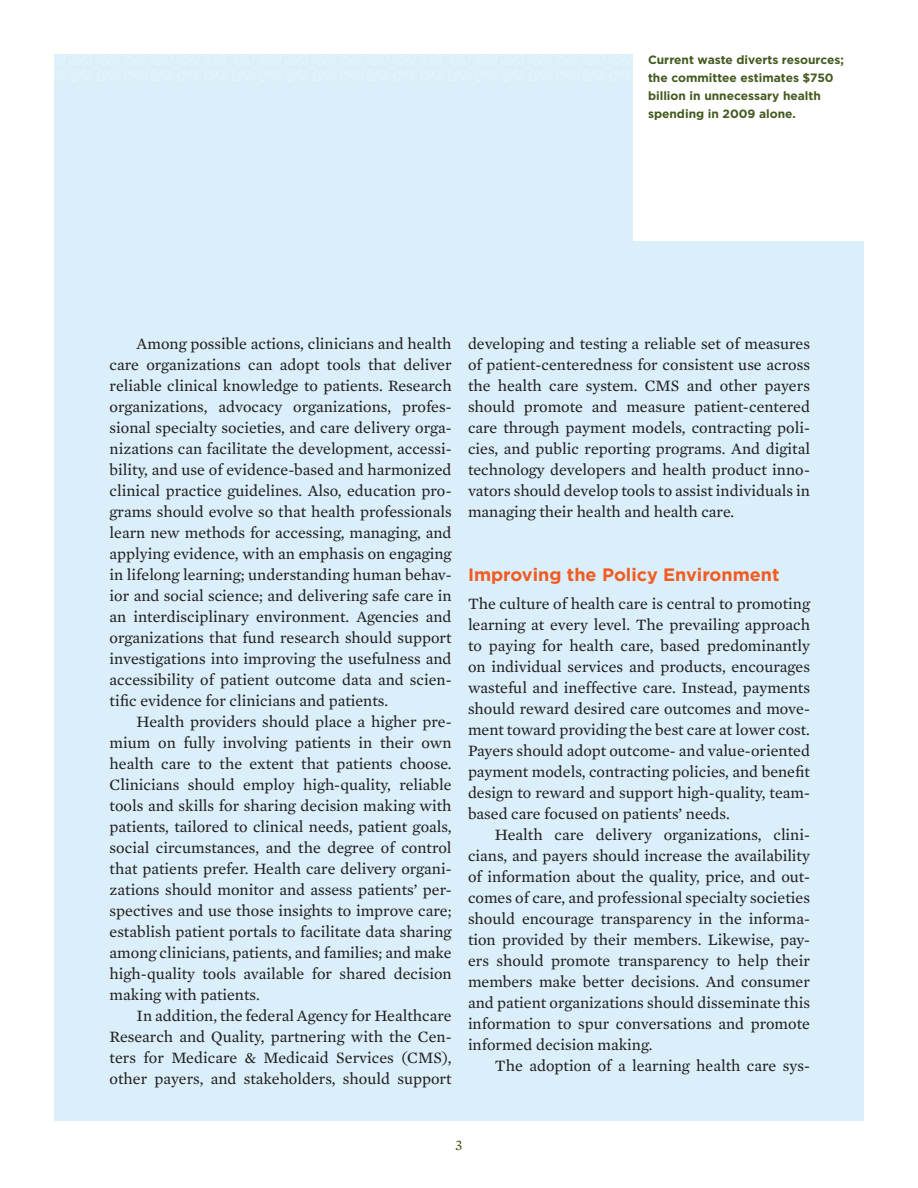
<style>
.page{position:relative;width:918px;height:1188px;background:#fff}
.page>*{position:absolute;margin:0;border:0;box-sizing:border-box;transform-origin:0 0}
.Header_B{font:700 18px "Gotham";color:#f25b21}
.Body_Text{font:16.2px/21px "Mercury Text G2";color:#231f20;text-align:justify}
.t1{font:15px "Mercury Text G2";color:#44591f}
.Sidebar{font:700 12px/18px "Gotham";color:#44591f}
</style>
<div class="page">
<div style="left:54px;top:54px;width:810px;height:1066px;background:#daeffa"></div>
<div style="left:39px;top:54px;width:825px;height:27px;background:#def1fa"></div>
<div style="left:633px;top:36px;width:251px;height:205px;background:#fff"></div>
<p class="Sidebar" style="left:648px;top:51px;width:198px">Current waste diverts resources; the committee estimates $750 billion in unnecessary health spending in 2009 alone.</p>
<p class="Body_Text" style="left:110px;top:332px;width:344px;text-indent:27px">Among possible actions, clinicians and health care organizations can adopt tools that deliver reliable clinical knowledge to patients. Research organizations, advocacy organizations, profes&shy;sional specialty societies, and care delivery orga&shy;nizations can facilitate the development, accessi&shy;bility, and use of evidence-based and harmonized clinical practice guidelines. Also, education pro&shy;grams should evolve so that health professionals learn new methods for accessing, managing, and applying evidence, with an emphasis on engaging in lifelong learning; understanding human behav&shy;ior and social science; and delivering safe care in an interdisciplinary environment. Agencies and organizations that fund research should support investigations into improving the usefulness and accessibility of patient outcome data and scien&shy;tific evidence for clinicians and patients.</p>
<p class="Body_Text" style="left:110px;top:710px;width:344px;text-indent:27px">Health providers should place a higher pre&shy;mium on fully involving patients in their own health care to the extent that patients choose.<br>Clinicians should employ high-quality, reliable tools and skills for sharing decision making with patients, tailored to clinical needs, patient goals, social circumstances, and the degree of control that patients prefer. Health care delivery organi&shy;zations should monitor and assess patients’ per&shy;spectives and use those insights to improve care; establish patient portals to facilitate data sharing among clinicians, patients, and families; and make high-quality tools available for shared decision making with patients.</p>
<p class="Body_Text" style="left:110px;top:1004px;width:344px;text-indent:27px">In addition, the federal Agency for Healthcare Research and Quality, partnering with the Cen&shy;ters for Medicare &amp; Medicaid Services (CMS), other payers, and stakeholders, should support</p>
<p class="Body_Text" style="left:468px;top:332px;width:344px">developing and testing a reliable set of measures of patient-centeredness for consistent use across the health care system. CMS and other payers should promote and measure patient-centered care through payment models, contracting poli&shy;cies, and public reporting programs. And digital technology developers and health product inno&shy;vators should develop tools to assist individuals in managing their health and health care.</p>
<p class="Header_B" style="left:468px;top:564px;width:313px">Improving the Policy Environment</p>
<p class="Body_Text" style="left:468px;top:593px;width:344px">The culture of health care is central to promoting learning at every level. The prevailing approach to paying for health care, based predominantly on individual services and products, encourages wasteful and ineffective care. Instead, payments should reward desired care outcomes and move&shy;ment toward providing the best care at lower cost.<br>Payers should adopt outcome- and value-oriented payment models, contracting policies, and benefit design to reward and support high-quality, team&shy;based care focused on patients’ needs.</p>
<p class="Body_Text" style="left:468px;top:824px;width:344px;text-indent:27px">Health care delivery organizations, clini&shy;cians, and payers should increase the availability of information about the quality, price, and out&shy;comes of care, and professional specialty societies should encourage transparency in the informa&shy;tion provided by their members. Likewise, pay&shy;ers should promote transparency to help their members make better decisions. And consumer and patient organizations should disseminate this information to spur conversations and promote informed decision making.</p>
<p class="Body_Text" style="left:495px;top:1055px;width:317px">The adoption of a learning health care sys-</p>
<p class="t1" style="left:455px;top:1136px;width:9px">3</p>
</div>
